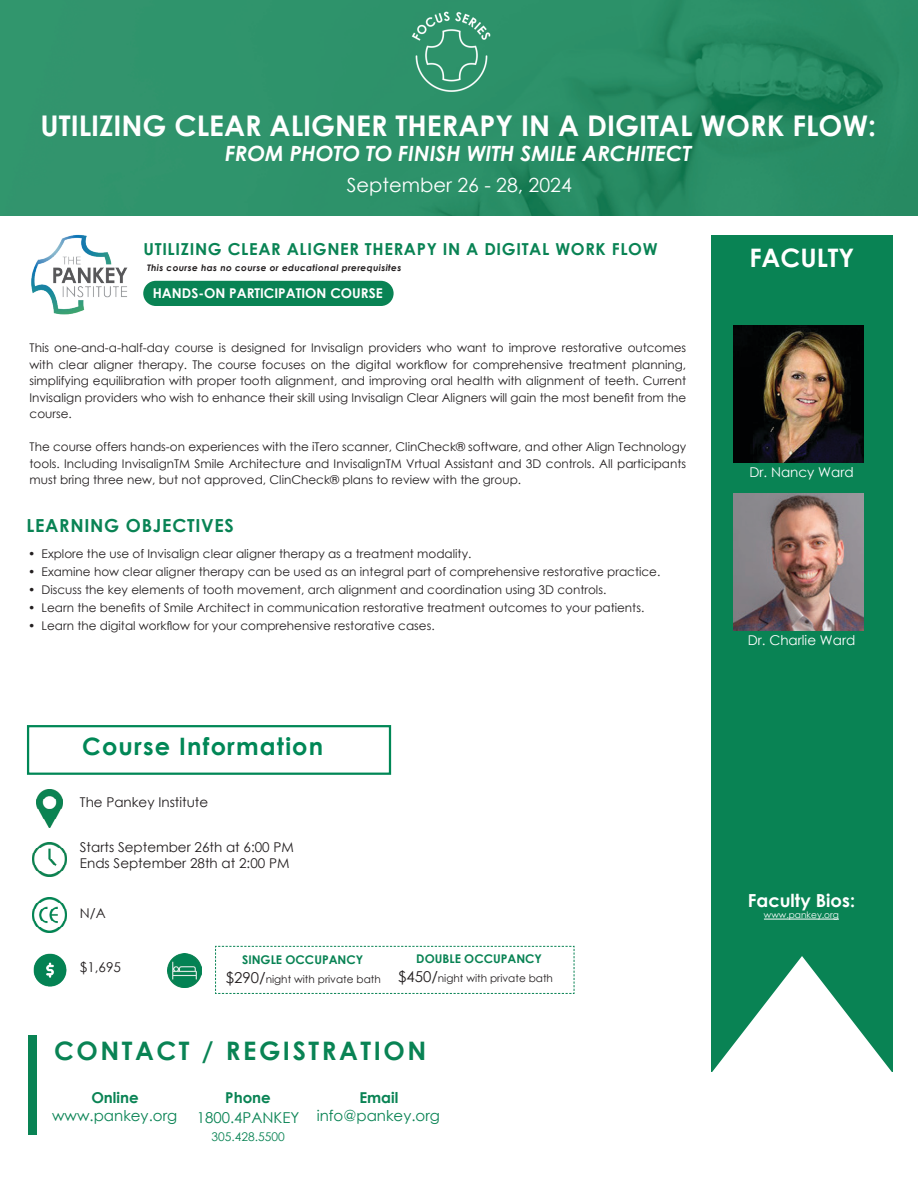
<style>
.page{position:relative;width:918px;height:1188px;background:#fff}
.page>*{position:absolute;margin:0;border:0;box-sizing:border-box;transform-origin:0 0}
.t1{font:700 28.5px "Century Gothic";color:#fff}
.t2{font:700 25.5px "Century Gothic";letter-spacing:.1em;color:#098354}
.t3{font:700 25.5px "Century Gothic";color:#fff}
.t4{font:700 24px "Century Gothic";letter-spacing:.05em;color:#008756}
.t5{font:italic 700 21px "Century Gothic";color:#fff}
.t6{font:19.5px "Century Gothic";color:#fff}
.t7{font:700 18px "Century Gothic";letter-spacing:.04em;color:#098354}
.t8{font:700 18px "Century Gothic";color:#fff}
.t9{font:700 16.5px "Century Gothic";letter-spacing:.04em;color:#098354}
.t10{font:15px "Century Gothic";color:#098354}
.t11{font:700 15px "Century Gothic";color:#098354}
.t12{font:13.5px "Century Gothic";color:#231f20}
.t13{font:700 13.5px "Century Gothic";color:#fff}
.t14{font:13.5px "Century Gothic";color:#fff}
.t15{font:12px/16.5px "Century Gothic";color:#231f20;text-align:justify}
.t16{font:700 12px "Century Gothic";color:#098354}
.t17{font:12px "Century Gothic";color:#098354}
.t18{font:10.5px "Century Gothic";color:#231f20}
.t19{font:italic 700 9px "Century Gothic";letter-spacing:.04em;color:#231f20}
.t20{font:9px "Century Gothic";color:#fff}
.s1{font-size:15px}
</style>
<div class="page">
<div style="left:27px;top:725px;width:364px;height:50px;border:2px solid #008756"></div>
<img style="left:167px;top:953px;width:35px;height:35px">
<img style="left:33px;top:953px;width:34px;height:34px">
<img style="left:32px;top:898px;width:35px;height:34px">
<img style="left:32px;top:842px;width:35px;height:35px">
<img style="left:37px;top:790px;width:25px;height:38px">
<div style="left:28px;top:1035px;width:8px;height:100px;background:#098354"></div>
<svg style="left:215px;top:946px;width:360px;height:48px"></svg>
<img style="left:0;top:0;width:918px;height:215px">
<img style="left:408px;top:11px;width:87px;height:81px">
<div style="left:143px;top:281px;width:251px;height:25px;background:#098354;border-radius:13px"></div>
<img style="left:31px;top:234px;width:97px;height:81px">
<div style="left:711px;top:235px;width:182px;height:837px;background:#098354"></div>
<svg style="left:712px;top:956px;width:180px;height:116px"></svg>
<hr style="left:764px;top:919px;width:75px;height:1px;background:#fff">
<img style="left:733px;top:325px;width:131px;height:137px">
<img style="left:733px;top:493px;width:131px;height:137px">
<p class="t1" style="left:41px;top:104px;width:837px">UTILIZING CLEAR ALIGNER THERAPY IN A DIGITAL WORK FLOW:</p>
<p class="t5" style="left:225px;top:138px;width:468px">FROM PHOTO TO FINISH WITH SMILE ARCHITECT</p>
<p class="t6" style="left:347px;top:171px;width:227px">September 26 - 28, 2024</p>
<p class="t9" style="left:144px;top:237px;width:516px">UTILIZING CLEAR ALIGNER THERAPY IN A DIGITAL WORK FLOW</p>
<p class="t19" style="left:147px;top:261px;width:256px">This course has no course or educational prerequisites</p>
<p class="t13" style="left:153px;top:283px;width:232px">HANDS-ON PARTICIPATION COURSE</p>
<p class="t15" style="left:30px;top:340px;width:658px">This one-and-a-half-day course is designed for Invisalign providers who want to improve restorative outcomes with clear aligner therapy. The course focuses on the digital workflow for comprehensive treatment planning, simplifying equilibration with proper tooth alignment, and improving oral health with alignment of teeth. Current Invisalign providers who wish to enhance their skill using Invisalign Clear Aligners will gain the most benefit from the course.</p>
<p class="t15" style="left:30px;top:439px;width:658px">The course offers hands-on experiences with the iTero scanner, ClinCheck® software, and other Align Technology tools. Including InvisalignTM Smile Architecture and InvisalignTM Vrtual Assistant and 3D controls. All participants must bring three new, but not approved, ClinCheck® plans to review with the group.</p>
<p class="t7" style="left:27px;top:512px;width:209px">LEARNING OBJECTIVES</p>
<p class="t15" style="left:28px;top:545px;width:445px">• Explore the use of Invisalign clear aligner therapy as a treatment modality.</p>
<p class="t15" style="left:28px;top:563px;width:634px">• Examine how clear aligner therapy can be used as an integral part of comprehensive restorative practice.</p>
<p class="t15" style="left:28px;top:581px;width:580px">• Discuss the key elements of tooth movement, arch alignment and coordination using 3D controls.</p>
<p class="t15" style="left:28px;top:599px;width:618px">• Learn the benefits of Smile Architect in communication restorative treatment outcomes to your patients.</p>
<p class="t15" style="left:28px;top:617px;width:408px">• Learn the digital workflow for your comprehensive restorative cases.</p>
<p class="t4" style="left:82px;top:729px;width:243px">Course Information</p>
<p class="t12" style="left:80px;top:793px;width:130px">The Pankey Institute</p>
<p class="t12" style="left:80px;top:838px;width:216px">Starts September 26th at 6:00 PM</p>
<p class="t12" style="left:80px;top:854px;width:211px">Ends September 28th at 2:00 PM</p>
<p class="t12" style="left:80px;top:904px;width:27px">N/A</p>
<p class="t12" style="left:80px;top:958px;width:43px">$1,695</p>
<p class="t16" style="left:242px;top:950px;width:123px">SINGLE OCCUPANCY</p>
<p class="t18" style="left:226px;top:972px;width:156px"><span class="s1">$290/</span>night with private bath</p>
<p class="t16" style="left:416px;top:950px;width:127px">DOUBLE OCCUPANCY</p>
<p class="t18" style="left:398px;top:971px;width:156px"><span class="s1">$450/</span>night with private bath</p>
<p class="t2" style="left:54px;top:1032px;width:374px">CONTACT / REGISTRATION</p>
<p class="t11" style="left:91px;top:1086px;width:49px">Online</p>
<p class="t10" style="left:52px;top:1105px;width:127px">www.pankey.org</p>
<p class="t11" style="left:225px;top:1086px;width:47px">Phone</p>
<p class="t10" style="left:197px;top:1107px;width:104px">1800.4PANKEY</p>
<p class="t17" style="left:212px;top:1128px;width:75px">305.428.5500</p>
<p class="t11" style="left:359px;top:1086px;width:40px">Email</p>
<p class="t10" style="left:317px;top:1105px;width:125px">info@pankey.org</p>
<p class="t3" style="left:749px;top:238px;width:107px">FACULTY</p>
<p class="t14" style="left:749px;top:462px;width:106px">Dr. Nancy Ward</p>
<p class="t14" style="left:748px;top:630px;width:109px">Dr. Charlie Ward</p>
<p class="t8" style="left:748px;top:887px;width:109px">Faculty Bios:</p>
<p class="t20" style="left:764px;top:909px;width:77px">www.pankey.org</p>
</div>
